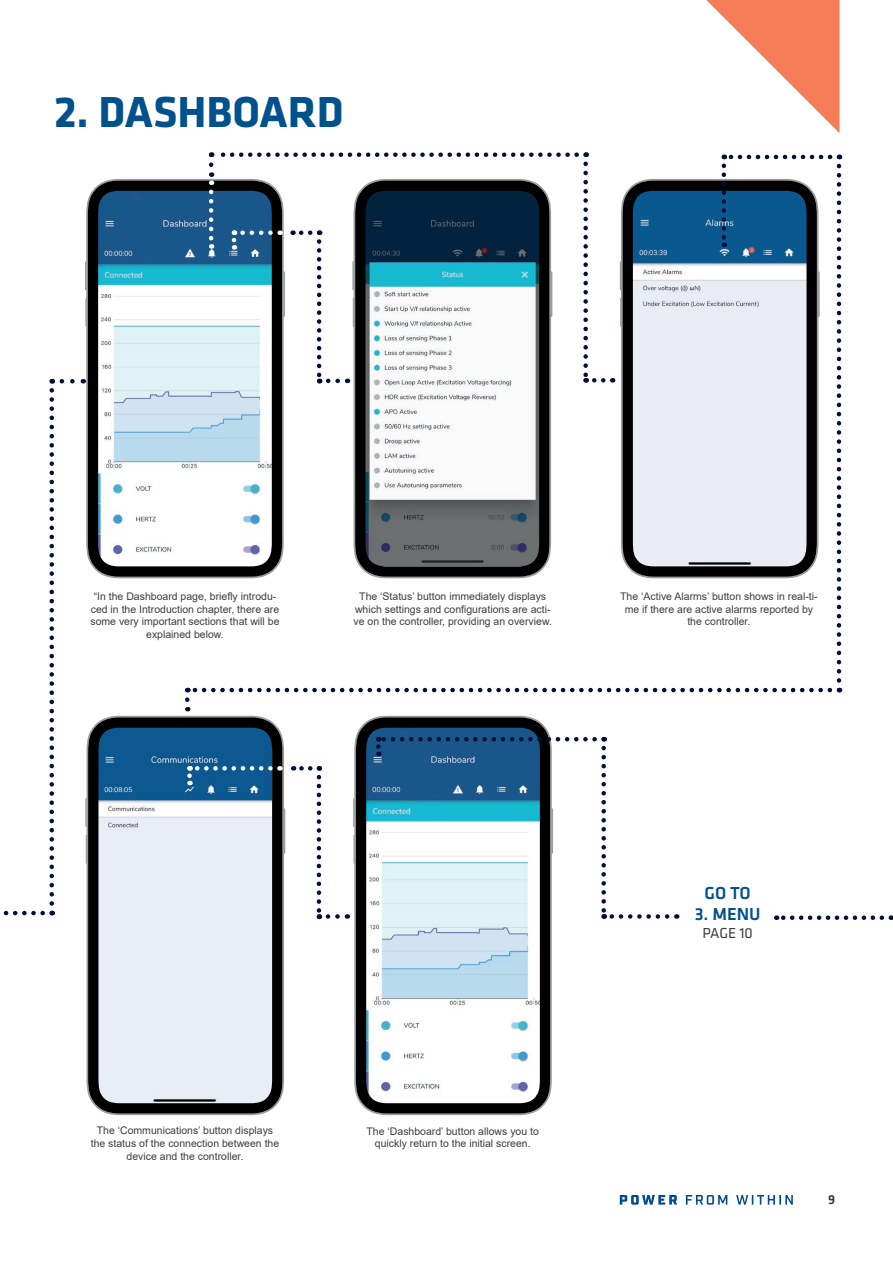
<style>
.page{position:relative;width:893px;height:1263px;background:#fff}
.page>*{position:absolute;margin:0;border:0;box-sizing:border-box;transform-origin:0 0}
.t1{font:700 45px "Klavika";color:#01518d}
.t2{font:500 18px "Klavika";color:#01518d}
.t3{font:15px "Klavika";letter-spacing:-.005em;color:#3e3e3f}
.t4{font:500 13.5px "Klavika";color:#333233}
.t5{font:10.5px/12.6px "Arial";color:#3e3e3f;text-align:center}
</style>
<div class="page">
<svg style="left:620px;top:1195px;width:173px;height:9px"></svg>
<svg style="left:706px;top:0;width:133px;height:133px"></svg>
<svg style="left:3px;top:911px;width:40px;height:4px"></svg>
<svg style="left:85px;top:261px;width:1px;height:29px"></svg>
<svg style="left:85px;top:298px;width:1px;height:29px"></svg>
<svg style="left:284px;top:271px;width:1px;height:46px"></svg>
<svg style="left:86px;top:179px;width:198px;height:399px;background:#acadae"></svg>
<svg style="left:88px;top:180px;width:194px;height:397px"></svg>
<svg style="left:50px;top:390px;width:4px;height:525px"></svg>
<svg style="left:52px;top:379px;width:20px;height:4px"></svg>
<svg style="left:352px;top:261px;width:2px;height:29px"></svg>
<svg style="left:353px;top:298px;width:1px;height:29px"></svg>
<svg style="left:551px;top:271px;width:1px;height:46px"></svg>
<svg style="left:354px;top:179px;width:197px;height:399px;background:#9d9fa0"></svg>
<svg style="left:355px;top:180px;width:194px;height:397px"></svg>
<svg style="left:620px;top:261px;width:1px;height:29px"></svg>
<svg style="left:620px;top:298px;width:1px;height:29px"></svg>
<svg style="left:818px;top:271px;width:2px;height:46px"></svg>
<svg style="left:622px;top:180px;width:195px;height:397px;background:#a3b1bf"></svg>
<svg style="left:317px;top:241px;width:21px;height:142px"></svg>
<svg style="left:232px;top:230px;width:39px;height:20px"></svg>
<svg style="left:583px;top:164px;width:20px;height:219px"></svg>
<svg style="left:209px;top:192px;width:4px;height:57px"></svg>
<svg style="left:837px;top:166px;width:4px;height:526px"></svg>
<svg style="left:85px;top:798px;width:2px;height:29px"></svg>
<svg style="left:86px;top:835px;width:1px;height:29px"></svg>
<svg style="left:284px;top:808px;width:1px;height:46px"></svg>
<svg style="left:87px;top:716px;width:197px;height:399px;background:#9b9d9e"></svg>
<svg style="left:88px;top:717px;width:194px;height:396px;background:#a4b3c1"></svg>
<svg style="left:187px;top:688px;width:643px;height:4px"></svg>
<svg style="left:185px;top:700px;width:5px;height:11px"></svg>
<svg style="left:724px;top:155px;width:106px;height:4px"></svg>
<svg style="left:722px;top:166px;width:4px;height:81px"></svg>
<svg style="left:353px;top:798px;width:1px;height:29px"></svg>
<svg style="left:353px;top:835px;width:1px;height:29px"></svg>
<svg style="left:552px;top:808px;width:1px;height:46px"></svg>
<svg style="left:354px;top:716px;width:198px;height:399px;background:#a7a9aa"></svg>
<svg style="left:356px;top:717px;width:194px;height:396px"></svg>
<svg style="left:317px;top:777px;width:21px;height:142px"></svg>
<svg style="left:190px;top:766px;width:80px;height:4px"></svg>
<svg style="left:187px;top:776px;width:5px;height:9px"></svg>
<svg style="left:601px;top:748px;width:66px;height:171px"></svg>
<svg style="left:376px;top:737px;width:219px;height:19px"></svg>
<svg style="left:211px;top:152px;width:366px;height:5px"></svg>
<svg style="left:209px;top:165px;width:4px;height:20px"></svg>
<svg style="left:293px;top:230px;width:17px;height:5px"></svg>
<svg style="left:293px;top:766px;width:17px;height:4px"></svg>
<svg style="left:776px;top:915px;width:106px;height:5px"></svg>
<h1 class="t1" style="left:54px;top:88px;width:291px">2. DASHBOARD</h1>
<p class="t5" style="left:90px;top:590px;width:191px">“In the Dashboard page, briefly introdu&shy;ced in the Introduction chapter, there are some very important sections that will be explained below.</p>
<p class="t5" style="left:354px;top:590px;width:200px">The ‘Status’ button immediately displays which settings and configurations are acti&shy;ve on the controller, providing an overview.</p>
<p class="t5" style="left:620px;top:590px;width:199px">The ‘Active Alarms’ button shows in real-ti&shy;me if there are active alarms reported by the controller.</p>
<p class="t5" style="left:91px;top:1124px;width:190px">The ‘Communications’ button displays the status of the connection between the device and the controller.</p>
<p class="t5" style="left:367px;top:1124px;width:174px">The ‘Dashboard’ button allows you to quickly return to the initial screen.</p>
<h2 class="t2" style="left:704px;top:883px;width:48px">GO TO</h2>
<h2 class="t2" style="left:695px;top:904px;width:67px">3. MENU</h2>
<h3 class="t3" style="left:702px;top:925px;width:52px">PAGE 10</h3>
<p class="t4" style="left:828px;top:1192px;width:9px">9</p>
</div>
